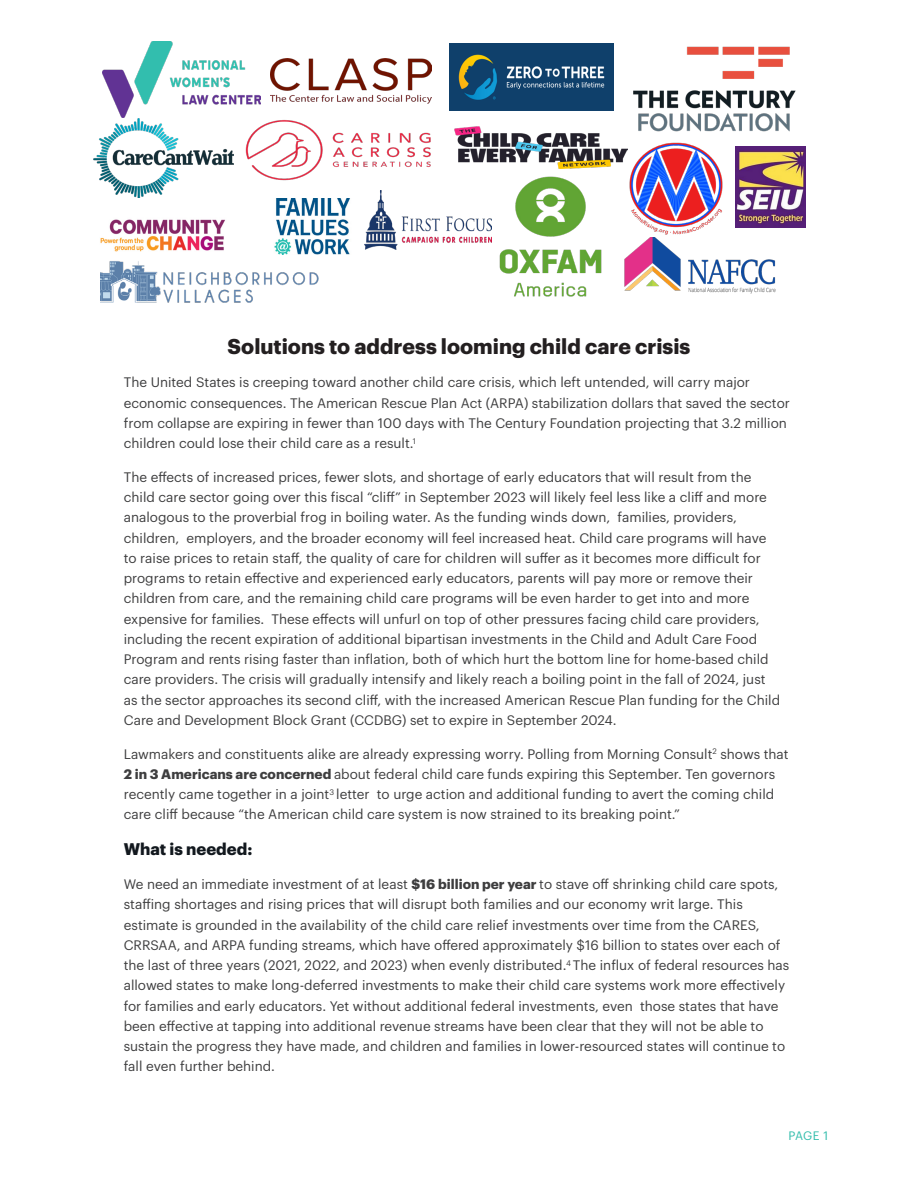
<style>
.page{position:relative;width:918px;height:1188px;background:#fff}
.page>*{position:absolute;margin:0;border:0;box-sizing:border-box;transform-origin:0 0}
.BODY_TEXT{font:700 21px "Graphik";color:#231f20}
.BODY_TEXT-2{font:700 16.5px "Graphik";color:#12181e}
.BODY_TEXT-3{font:13.5px/20.2px "Graphik";color:#3e3e3f}
.t1{font:12px "Graphik";color:#33bdac}
.s1{font-weight:700}
</style>
<div class="page">
<img style="left:94px;top:119px;width:139px;height:79px">
<img style="left:245px;top:120px;width:186px;height:61px">
<img style="left:100px;top:219px;width:125px;height:33px">
<img style="left:455px;top:127px;width:173px;height:42px">
<img style="left:270px;top:58px;width:162px;height:46px">
<img style="left:274px;top:199px;width:76px;height:56px">
<img style="left:629px;top:143px;width:94px;height:92px">
<img style="left:624px;top:237px;width:152px;height:57px">
<img style="left:100px;top:261px;width:219px;height:41px">
<img style="left:102px;top:41px;width:158px;height:76px">
<img style="left:499px;top:176px;width:103px;height:121px">
<img style="left:735px;top:147px;width:71px;height:81px">
<img style="left:625px;top:46px;width:171px;height:86px">
<img style="left:450px;top:44px;width:163px;height:66px">
<img style="left:364px;top:190px;width:127px;height:59px">
<p class="BODY_TEXT" style="left:228px;top:330px;width:464px">Solutions to address looming child care crisis</p>
<p class="BODY_TEXT-3" style="left:124px;top:371px;width:668px">The United States is creeping toward another child care crisis, which left untended, will carry major economic consequences. The American Rescue Plan Act (ARPA) stabilization dollars that saved the sector from collapse are expiring in fewer than 100 days with The Century Foundation projecting that 3.2 million children could lose their child care as a result.<sup>1</sup></p>
<p class="BODY_TEXT-3" style="left:124px;top:466px;width:658px">The effects of increased prices, fewer slots, and shortage of early educators that will result from the child care sector going over this fiscal “cliff” in September 2023 will likely feel less like a cliff and more analogous to the proverbial frog in boiling water. As the funding winds down, families, providers, children, employers, and the broader economy will feel increased heat. Child care programs will have to raise prices to retain staff, the quality of care for children will suffer as it becomes more difficult for programs to retain effective and experienced early educators, parents will pay more or remove their children from care, and the remaining child care programs will be even harder to get into and more expensive for families. These effects will unfurl on top of other pressures facing child care providers, including the recent expiration of additional bipartisan investments in the Child and Adult Care Food Program and rents rising faster than inflation, both of which hurt the bottom line for home-based child care providers. The crisis will gradually intensify and likely reach a boiling point in the fall of 2024, just as the sector approaches its second cliff, with the increased American Rescue Plan funding for the Child Care and Development Block Grant (CCDBG) set to expire in September 2024.</p>
<p class="BODY_TEXT-3" style="left:124px;top:743px;width:666px">Lawmakers and constituents alike are already expressing worry. Polling from Morning Consult<sup>2</sup> shows that <span class="s1">2 in 3 Americans are concerned</span> about federal child care funds expiring this September. Ten governors recently came together in a joint<sup>3</sup> letter to urge action and additional funding to avert the coming child care cliff because “the American child care system is now strained to its breaking point.”</p>
<p class="BODY_TEXT-2" style="left:124px;top:837px;width:130px">What is needed:</p>
<p class="BODY_TEXT-3" style="left:124px;top:873px;width:667px">We need an immediate investment of at least <span class="s1">$16 billion per year</span> to stave off shrinking child care spots, staffing shortages and rising prices that will disrupt both families and our economy writ large. This estimate is grounded in the availability of the child care relief investments over time from the CARES, CRRSAA, and ARPA funding streams, which have offered approximately $16 billion to states over each of the last of three years (2021, 2022, and 2023) when evenly distributed.<sup>4</sup> The influx of federal resources has allowed states to make long-deferred investments to make their child care systems work more effectively for families and early educators. Yet without additional federal investments, even those states that have been effective at tapping into additional revenue streams have been clear that they will not be able to sustain the progress they have made, and children and families in lower-resourced states will continue to fall even further behind.</p>
<p class="t1" style="left:788px;top:1126px;width:41px">PAGE 1</p>
</div>
